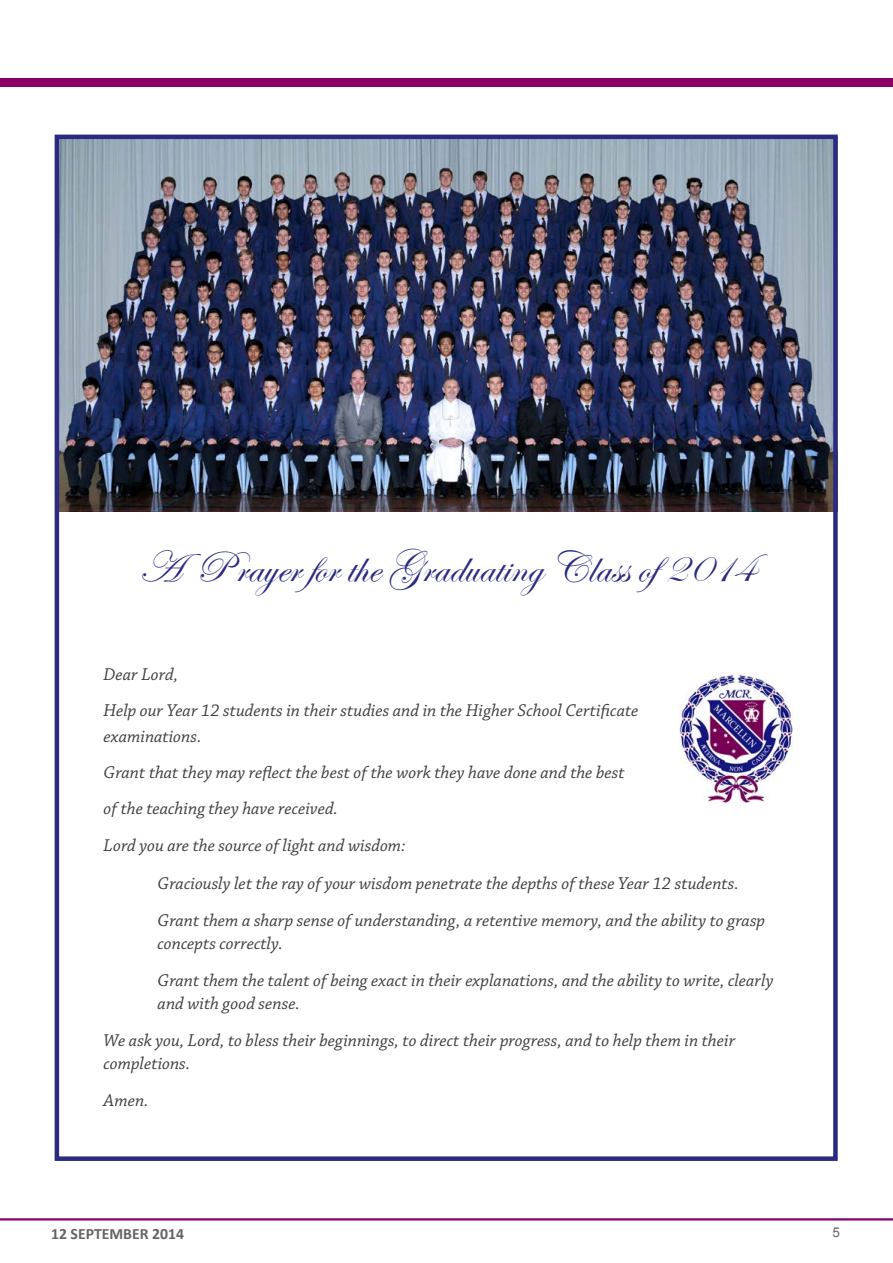
<style>
.page{position:relative;width:893px;height:1263px;background:#fff}
.page>*{position:absolute;margin:0;border:0;box-sizing:border-box;transform-origin:0 0}
.t1{font:45px "Edwardian Script ITC";letter-spacing:.005em;color:#2a2a82}
.t2{font:italic 18px/37.5px "Chaparral Pro";color:#3e3d40}
.t3{font:700 15.75px "Calibri";color:#646567}
.t4{font:13.5px "Arial";color:#646567}
</style>
<div class="page">
<div style="left:0;top:79px;width:893px;height:8px;background:#8a0066"></div>
<hr style="left:0;top:1218px;width:893px;height:2px;background:#8a0066">
<img style="left:679px;top:673px;width:114px;height:130px">
<img style="left:60px;top:140px;width:773px;height:371px">
<div style="left:55px;top:135px;width:783px;height:1026px;border:4px solid #2a2a82"></div>
<h1 class="t1" style="left:139px;top:543px;width:617px">A Prayer for the Graduating Class of2014</h1>
<p class="t2" style="left:104px;top:657px;width:536px;line-height:36px">Dear Lord,<br>Help our Year 12 students in their studies and in the Higher School Certificate</p>
<p class="t2" style="left:104px;top:718px;width:523px;line-height:36.5px">examinations.<br>Grant that they may reflect the best of the work they have done and the best of the teaching they have received.<br>Lord you are the source of light and wisdom:</p>
<p class="t2" style="left:158px;top:865px;width:609px">Graciously let the ray of your wisdom penetrate the depths of these Year 12 students.<br>Grant them a sharp sense of understanding, a retentive memory, and the ability to grasp</p>
<p class="t2" style="left:158px;top:925px;width:617px">concepts correctly.<br>Grant them the talent of being exact in their explanations, and the ability to write, clearly</p>
<p class="t2" style="left:104px;top:985px;width:633px;text-indent:54px">and with good sense.<br>We ask you, Lord, to bless their beginnings, to direct their progress, and to help them in their</p>
<p class="t2" style="left:104px;top:1045px;width:88px">completions.<br>Amen.</p>
<p class="t3" style="left:51px;top:1223px;width:135px">12 SEPTEMBER 2014</p>
<p class="t4" style="left:832px;top:1223px;width:9px">5</p>
</div>
